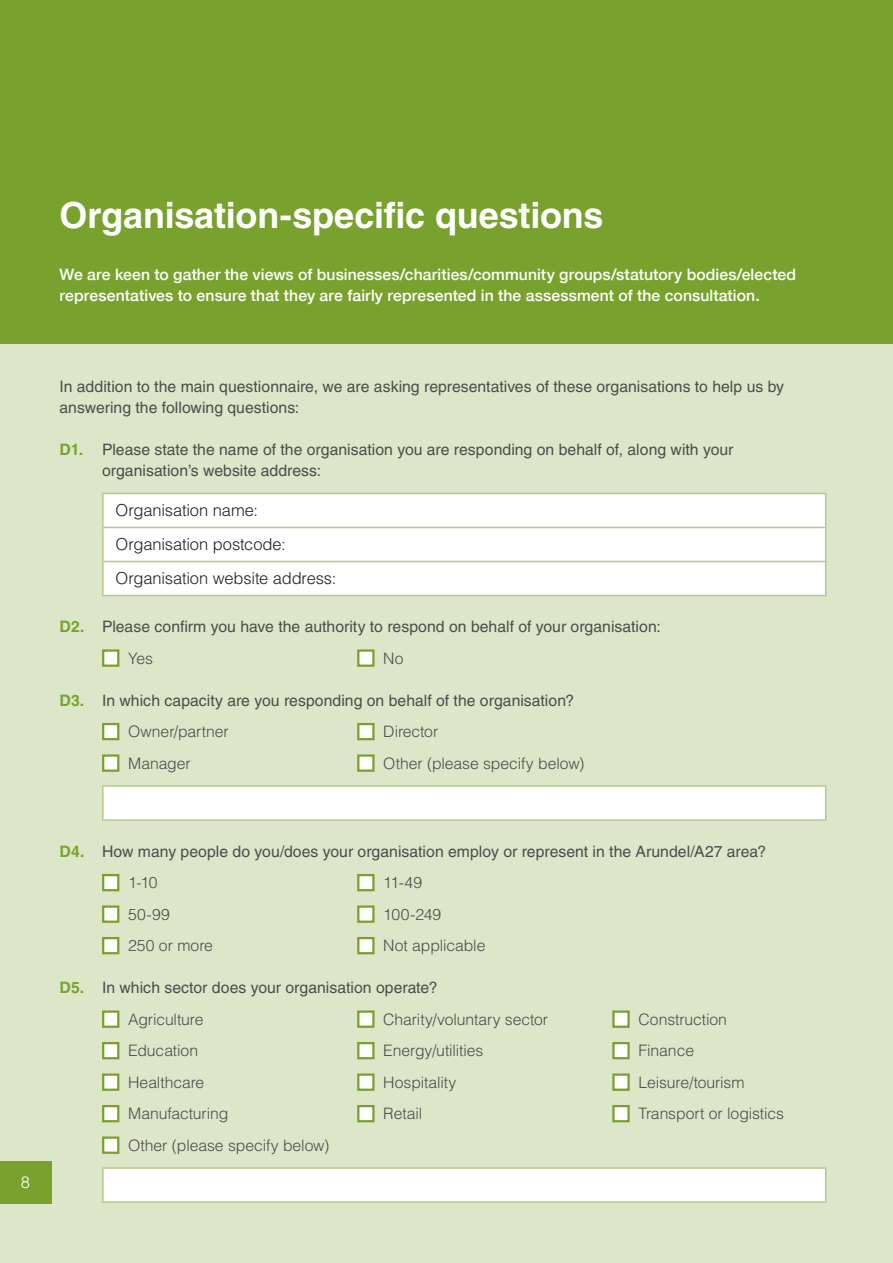
<style>
.page{position:relative;width:893px;height:1263px;background:#dce6c9}
.page>*{position:absolute;margin:0;border:0;box-sizing:border-box;transform-origin:0 0}
.t1{font:700 36px "Helvetica LT Std";letter-spacing:-.005em;color:#fff}
.t2{font:300 16.5px/34px "Helvetica LT Std";letter-spacing:-.01em;color:#231f20}
.t3{font:300 16.5px "Helvetica LT Std";color:#fff}
.t4{font:15.75px/31.5px "Helvetica LT Std";color:#4b4c4d}
.t5{font:300 15.75px "Helvetica LT Std";letter-spacing:-.005em;color:#4b4c4d}
.t6{font:500 15.75px/21px "Helvetica Neue LT Com";letter-spacing:.005em;color:#fff}
.s1{font-weight:700;color:#78a22d}
.s2{font-weight:300}
</style>
<div class="page">
<div style="left:0;top:1161px;width:51px;height:42px;background:#78a22d"></div>
<div style="left:0;top:0;width:893px;height:344px;background:#78a22d"></div>
<div style="left:104px;top:494px;width:721px;height:101px;background:#fff"></div>
<hr style="left:102px;top:493px;width:724px;height:1px;background:#b4c88b">
<hr style="left:102px;top:494px;width:2px;height:33px;background:#b4c88b">
<hr style="left:825px;top:494px;width:1px;height:33px;background:#b4c88b">
<hr style="left:102px;top:527px;width:724px;height:1px;background:#b4c88b">
<hr style="left:102px;top:528px;width:2px;height:33px;background:#b4c88b">
<hr style="left:825px;top:528px;width:1px;height:33px;background:#b4c88b">
<hr style="left:102px;top:561px;width:724px;height:1px;background:#b4c88b">
<hr style="left:102px;top:562px;width:2px;height:33px;background:#b4c88b">
<hr style="left:825px;top:562px;width:1px;height:33px;background:#b4c88b">
<hr style="left:102px;top:595px;width:724px;height:1px;background:#b4c88b">
<div style="left:102px;top:649px;width:17px;height:18px;background:#fff;border:2px solid #78a22d"></div>
<div style="left:357px;top:649px;width:18px;height:18px;background:#fff;border:2px solid #78a22d"></div>
<div style="left:102px;top:723px;width:17px;height:17px;background:#fff;border:2px solid #78a22d"></div>
<div style="left:357px;top:723px;width:18px;height:17px;background:#fff;border:2px solid #78a22d"></div>
<div style="left:102px;top:754px;width:17px;height:18px;background:#fff;border:2px solid #78a22d"></div>
<div style="left:357px;top:754px;width:18px;height:18px;background:#fff;border:2px solid #78a22d"></div>
<div style="left:103px;top:786px;width:723px;height:34px;background:#fff"></div>
<hr style="left:102px;top:785px;width:724px;height:2px;background:#b4c88b">
<hr style="left:102px;top:787px;width:2px;height:32px;background:#b4c88b">
<hr style="left:825px;top:787px;width:1px;height:32px;background:#b4c88b">
<hr style="left:102px;top:819px;width:724px;height:2px;background:#b4c88b">
<div style="left:102px;top:874px;width:17px;height:17px;background:#fff;border:2px solid #78a22d"></div>
<div style="left:357px;top:874px;width:18px;height:17px;background:#fff;border:2px solid #78a22d"></div>
<div style="left:102px;top:905px;width:17px;height:18px;background:#fff;border:2px solid #78a22d"></div>
<div style="left:357px;top:905px;width:18px;height:18px;background:#fff;border:2px solid #78a22d"></div>
<div style="left:102px;top:937px;width:17px;height:17px;background:#fff;border:2px solid #78a22d"></div>
<div style="left:357px;top:937px;width:18px;height:17px;background:#fff;border:2px solid #78a22d"></div>
<div style="left:102px;top:1010px;width:17px;height:18px;background:#fff;border:2px solid #78a22d"></div>
<div style="left:357px;top:1010px;width:18px;height:18px;background:#fff;border:2px solid #78a22d"></div>
<div style="left:612px;top:1010px;width:18px;height:18px;background:#fff;border:2px solid #78a22d"></div>
<div style="left:102px;top:1042px;width:17px;height:17px;background:#fff;border:2px solid #78a22d"></div>
<div style="left:357px;top:1042px;width:18px;height:17px;background:#fff;border:2px solid #78a22d"></div>
<div style="left:612px;top:1042px;width:18px;height:17px;background:#fff;border:2px solid #78a22d"></div>
<div style="left:102px;top:1073px;width:17px;height:18px;background:#fff;border:2px solid #78a22d"></div>
<div style="left:357px;top:1073px;width:18px;height:18px;background:#fff;border:2px solid #78a22d"></div>
<div style="left:612px;top:1073px;width:18px;height:18px;background:#fff;border:2px solid #78a22d"></div>
<div style="left:102px;top:1105px;width:17px;height:17px;background:#fff;border:2px solid #78a22d"></div>
<div style="left:357px;top:1105px;width:18px;height:17px;background:#fff;border:2px solid #78a22d"></div>
<div style="left:612px;top:1105px;width:18px;height:17px;background:#fff;border:2px solid #78a22d"></div>
<div style="left:102px;top:1136px;width:17px;height:18px;background:#fff;border:2px solid #78a22d"></div>
<div style="left:103px;top:1168px;width:723px;height:34px;background:#fff"></div>
<hr style="left:102px;top:1167px;width:724px;height:2px;background:#b4c88b">
<hr style="left:102px;top:1169px;width:2px;height:32px;background:#b4c88b">
<hr style="left:825px;top:1169px;width:1px;height:32px;background:#b4c88b">
<hr style="left:102px;top:1201px;width:724px;height:2px;background:#b4c88b">
<h1 class="t1" style="left:60px;top:193px;width:546px">Organisation-specific questions</h1>
<p class="t6" style="left:60px;top:264px;width:738px">We are keen to gather the views of businesses/charities/community groups/statutory bodies/elected representatives to ensure that they are fairly represented in the assessment of the consultation.</p>
<p class="t3" style="left:21px;top:1172px;width:11px">8</p>
<p class="t4" style="left:60px;top:376px;width:726px;line-height:21px">In addition to the main questionnaire, we are asking representatives of these organisations to help us by answering the following questions:</p>
<p class="t4" style="left:102px;top:439px;width:633px;line-height:21px;text-indent:-43px"><span class="s1">D1.</span> Please state the name of the organisation you are responding on behalf of, along with your organisation’s website address:</p>
<p class="t2" style="left:116px;top:493px;width:222px">Organisation name:<br>Organisation postcode:<br>Organisation website address:</p>
<p class="t4" style="left:128px;top:611px;width:534px;text-indent:-69px"><span class="s1">D2.</span> Please confirm you have the authority to respond on behalf of your organisation:<br><span class="s2">Yes</span></p>
<p class="t5" style="left:383px;top:648px;width:22px">No</p>
<p class="t4" style="left:128px;top:684px;width:448px;text-indent:-69px"><span class="s1">D3.</span> In which capacity are you responding on behalf of the organisation?<br><span class="s2">Owner/partner</span></p>
<p class="t5" style="left:383px;top:722px;width:56px">Director</p>
<p class="t5" style="left:128px;top:753px;width:64px">Manager</p>
<p class="t5" style="left:383px;top:753px;width:203px">Other (please specify below)</p>
<p class="t4" style="left:128px;top:835px;width:640px;text-indent:-69px"><span class="s1">D4.</span> How many people do you/does your organisation employ or represent in the Arundel/A27 area?<br><span class="s2">1-10</span></p>
<p class="t5" style="left:383px;top:873px;width:40px">11-49</p>
<p class="t5" style="left:128px;top:904px;width:43px">50-99</p>
<p class="t5" style="left:383px;top:904px;width:60px">100-249</p>
<p class="t5" style="left:128px;top:936px;width:86px">250 or more</p>
<p class="t5" style="left:383px;top:936px;width:104px">Not applicable</p>
<p class="t4" style="left:128px;top:972px;width:311px;text-indent:-69px"><span class="s1">D5.</span> In which sector does your organisation operate?<br><span class="s2">Agriculture</span></p>
<p class="t5" style="left:383px;top:1009px;width:166px">Charity/voluntary sector</p>
<p class="t5" style="left:638px;top:1009px;width:90px">Construction</p>
<p class="t5" style="left:128px;top:1041px;width:71px">Education</p>
<p class="t5" style="left:383px;top:1041px;width:102px">Energy/utilities</p>
<p class="t5" style="left:638px;top:1041px;width:57px">Finance</p>
<p class="t5" style="left:128px;top:1072px;width:78px">Healthcare</p>
<p class="t5" style="left:383px;top:1072px;width:75px">Hospitality</p>
<p class="t5" style="left:638px;top:1072px;width:108px">Leisure/tourism</p>
<p class="t5" style="left:128px;top:1104px;width:102px">Manufacturing</p>
<p class="t5" style="left:383px;top:1104px;width:40px">Retail</p>
<p class="t5" style="left:638px;top:1104px;width:147px">Transport or logistics</p>
<p class="t5" style="left:128px;top:1135px;width:203px">Other (please specify below)</p>
</div>
